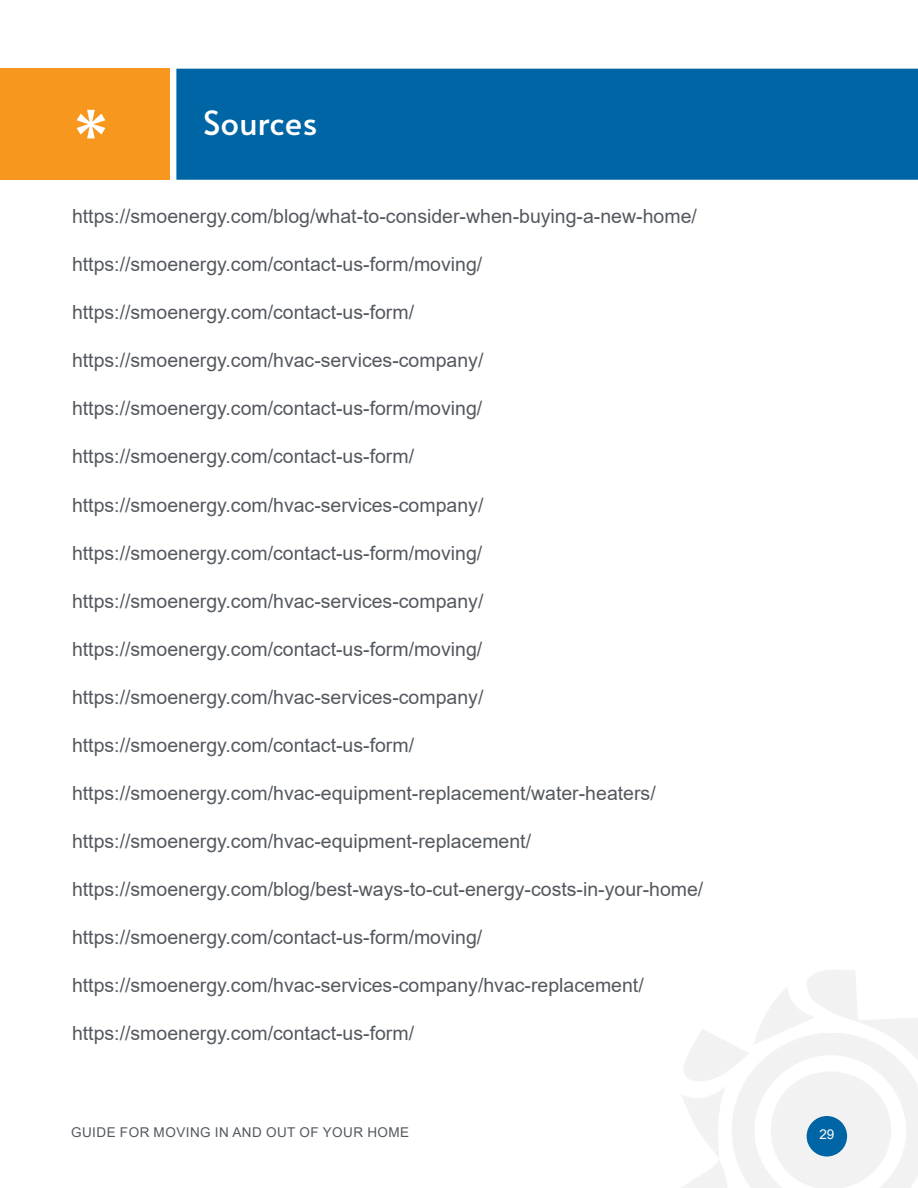
<style>
.page{position:relative;width:918px;height:1188px;background:#fff}
.page>*{position:absolute;margin:0;border:0;box-sizing:border-box;transform-origin:0 0}
.t1{font:60px "Alata";color:#fff}
.t2{font:33px "Alata";color:#fff}
.t3{font:19.5px "Arial";color:#54595f}
.t4{font:13.5px "Arial";letter-spacing:.035em;color:#54595f}
.t5{font:13.5px "Arial";color:#fff}
</style>
<div class="page">
<div style="left:176px;top:69px;width:742px;height:111px;background:#0065a4"></div>
<div style="left:0;top:69px;width:169px;height:111px;background:#f8971d"></div>
<img style="left:682px;top:970px;width:236px;height:218px">
<div style="left:807px;top:1116px;width:40px;height:40px;background:#0065a4;border-radius:50%"></div>
<h1 class="t1" style="left:72px;top:86px;width:40px">*</h1>
<h2 class="t2" style="left:203px;top:94px;width:116px">Sources</h2>
<p class="t3" style="left:72px;top:203px;width:626px">https://smoenergy.com/blog/what-to-consider-when-buying-a-new-home/</p>
<p class="t3" style="left:72px;top:251px;width:412px">https://smoenergy.com/contact-us-form/moving/</p>
<p class="t3" style="left:72px;top:299px;width:344px">https://smoenergy.com/contact-us-form/</p>
<p class="t3" style="left:72px;top:347px;width:413px">https://smoenergy.com/hvac-services-company/</p>
<p class="t3" style="left:72px;top:395px;width:412px">https://smoenergy.com/contact-us-form/moving/</p>
<p class="t3" style="left:72px;top:443px;width:344px">https://smoenergy.com/contact-us-form/</p>
<p class="t3" style="left:72px;top:491px;width:413px">https://smoenergy.com/hvac-services-company/</p>
<p class="t3" style="left:72px;top:539px;width:412px">https://smoenergy.com/contact-us-form/moving/</p>
<p class="t3" style="left:72px;top:587px;width:413px">https://smoenergy.com/hvac-services-company/</p>
<p class="t3" style="left:72px;top:635px;width:412px">https://smoenergy.com/contact-us-form/moving/</p>
<p class="t3" style="left:72px;top:683px;width:413px">https://smoenergy.com/hvac-services-company/</p>
<p class="t3" style="left:72px;top:731px;width:344px">https://smoenergy.com/contact-us-form/</p>
<p class="t3" style="left:72px;top:779px;width:585px">https://smoenergy.com/hvac-equipment-replacement/water-heaters/</p>
<p class="t3" style="left:72px;top:827px;width:461px">https://smoenergy.com/hvac-equipment-replacement/</p>
<p class="t3" style="left:72px;top:875px;width:633px">https://smoenergy.com/blog/best-ways-to-cut-energy-costs-in-your-home/</p>
<p class="t3" style="left:72px;top:923px;width:412px">https://smoenergy.com/contact-us-form/moving/</p>
<p class="t3" style="left:72px;top:971px;width:573px">https://smoenergy.com/hvac-services-company/hvac-replacement/</p>
<p class="t3" style="left:72px;top:1019px;width:344px">https://smoenergy.com/contact-us-form/</p>
<p class="t4" style="left:71px;top:1123px;width:340px">GUIDE FOR MOVING IN AND OUT OF YOUR HOME</p>
<p class="t5" style="left:819px;top:1125px;width:17px">29</p>
</div>
